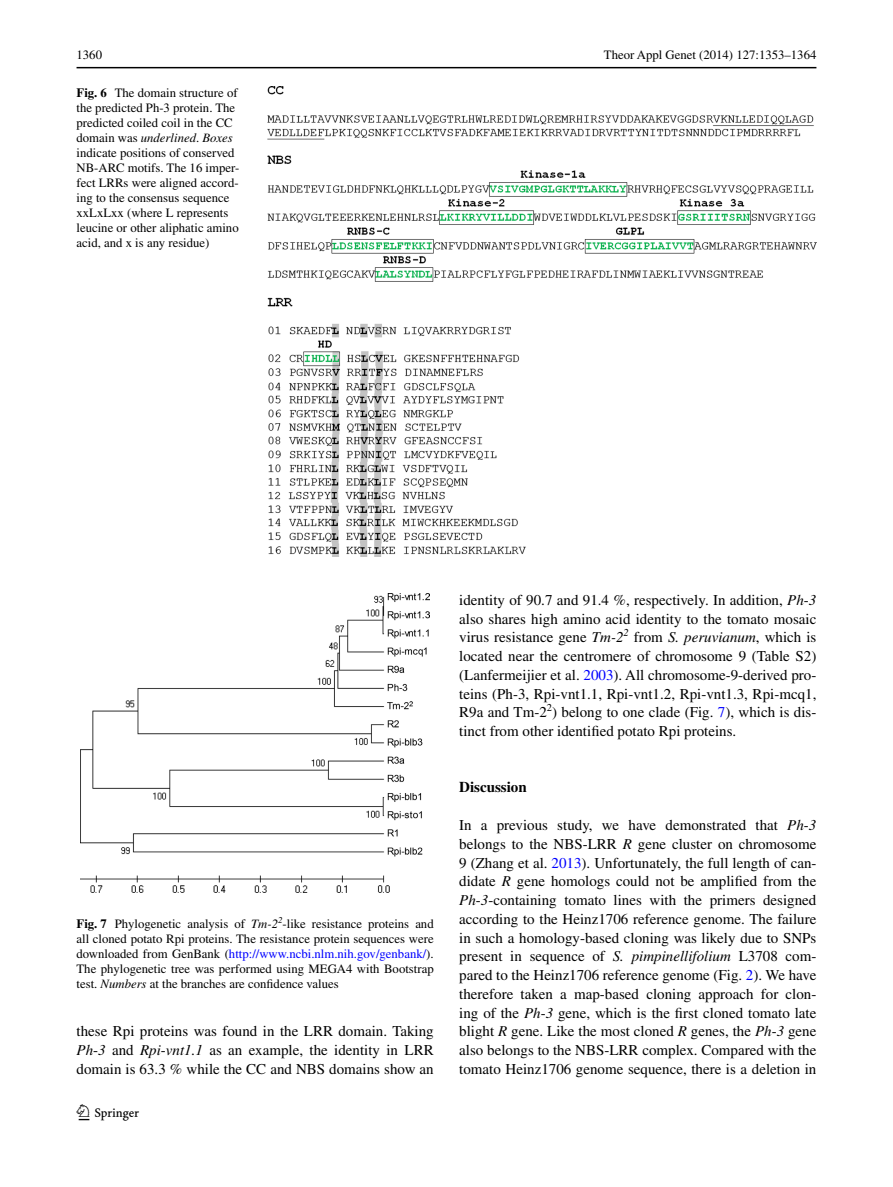
<style>
.page{position:relative;width:893px;height:1187px;background:#fff}
.page>*{position:absolute;margin:0;border:0;box-sizing:border-box;transform-origin:0 0}
.t1{font:22.5px "Springnew";color:#000}
.t2{font:15px/18.8px "Times";color:#000}
.t3{font:700 15px "Times";color:#000}
.t4{font:12.75px/15px "Times";color:#000}
.s1{font-weight:700}
.s2{font-style:italic}
.s3{color:#00f}
</style>
<div class="page">
<hr style="left:77px;top:67px;width:739px;height:1px;background:#000">
<img style="left:268px;top:87px;width:548px;height:469px">
<img style="left:81px;top:593px;width:348px;height:299px">
<p class="t4" style="left:77px;top:48px;width:27px">1360</p>
<p class="t4" style="left:604px;top:48px;width:214px">Theor Appl Genet (2014) 127:1353–1364</p>
<p class="t4" style="left:77px;top:85px;width:164px"><span class="s1">Fig. 6</span> The domain structure of the predicted Ph-3 protein. The predicted coiled coil in the CC domain was <span class="s2">underlined</span>. <span class="s2">Boxes </span>indicate positions of conserved<br>NB-ARC motifs. The 16 imper&shy;fect LRR</p>
<p class="t4" style="left:77px;top:175px;width:164px;text-indent:47px">s were aligned accord&shy;ing to the consensus sequence xxLxLxx (where L represents leucine or other aliphatic amino acid, and x is any residue)</p>
<p class="t4" style="left:77px;top:916px;width:359px;text-align:justify"><span class="s1">Fig. 7</span> Phylogenetic analysis of <span class="s2">Tm-2</span><sup>2</sup>-like resistance proteins and all cloned potato Rpi proteins. The resistance protein sequences were downloaded from GenBank (<span class="s3">http://www.ncbi.nlm.nih.gov/genbank/</span>).<br>The phylogenetic tree was performed using MEGA4 with Bootstrap test. <span class="s2">Numbers</span> at the branches are confidence values</p>
<p class="t2" style="left:77px;top:1021px;width:359px;text-indent:262px">domain. Taking<br><span class="s2">Ph</span>-<span class="s2">3</span> and <span class="s2">Rpi</span>-<span class="s2">vnt1.1</span> as an example, the identity in LRR domain is 63.3 % while the CC and NBS domains show an</p>
<p class="t2" style="left:77px;top:1021px;width:238px">these Rpi proteins was found in the LRR</p>
<h1 class="t1" style="left:79px;top:1104px;width:62px">1 3</h1>
<p class="t2" style="left:459px;top:590px;width:359px;text-align:justify">identity of 90.7 and 91.4 %, respectively. In addition, <span class="s2">Ph</span>-<span class="s2">3 </span>also shares high amino acid identity to the tomato mosaic virus resistance gene <span class="s2">Tm-2</span><sup>2</sup> from <span class="s2">S. peruvianum</span>, which is located near the centromere of chromosome 9 (Table S2) (Lanfermeijier et al. <span class="s3">2003</span>). All chromosome-9-derived pro&shy;teins (Ph-3, Rpi-vnt1.1, Rpi-vnt1.2, Rpi-vnt1.3, Rpi-mcq1, R9a and Tm-2<sup>2</sup>) belong to one clade (Fig. <span class="s3">7</span>), which is dis&shy;tinct from other identified potato Rpi proteins.</p>
<p class="t3" style="left:459px;top:778px;width:69px">Discussion</p>
<p class="t2" style="left:459px;top:815px;width:359px">In a previous study, we have demonstrated that <span class="s2">Ph</span>-<span class="s2">3 </span>belongs to the NBS-LRR</p>
<p class="t2" style="left:459px;top:834px;width:359px;text-align:justify;text-indent:164px"><span class="s2">R</span> gene cluster on chromosome 9 (Zhang et al. <span class="s3">2013</span>). Unfortunately, the full length of can&shy;didate <span class="s2">R</span> gene homologs could not be amplified from the <span class="s2">Ph</span>-<span class="s2">3</span>-containing tomato lines with the primers designed according to the Heinz1706 reference genome. The failure in such a homology-based cloning was likely due to SNPs present in sequence of <span class="s2">S. pimpinellifolium</span> L3708 com&shy;pared to the Heinz1706 reference genome (Fig. <span class="s3">2</span>). We have therefore taken a map-based cloning approach for clon&shy;ing of the <span class="s2">Ph</span>-<span class="s2">3</span> gene, which is the first cloned tomato late blight <span class="s2">R</span> gene. Like the most cloned <span class="s2">R</span> genes, the <span class="s2">Ph</span>-<span class="s2">3</span> gene also belongs to the NBS-LRR</p>
<p class="t2" style="left:459px;top:1040px;width:359px;text-align:right">complex. Compared with the<br>tomato Heinz1706 genome sequence, there is a deletion in</p>
</div>
